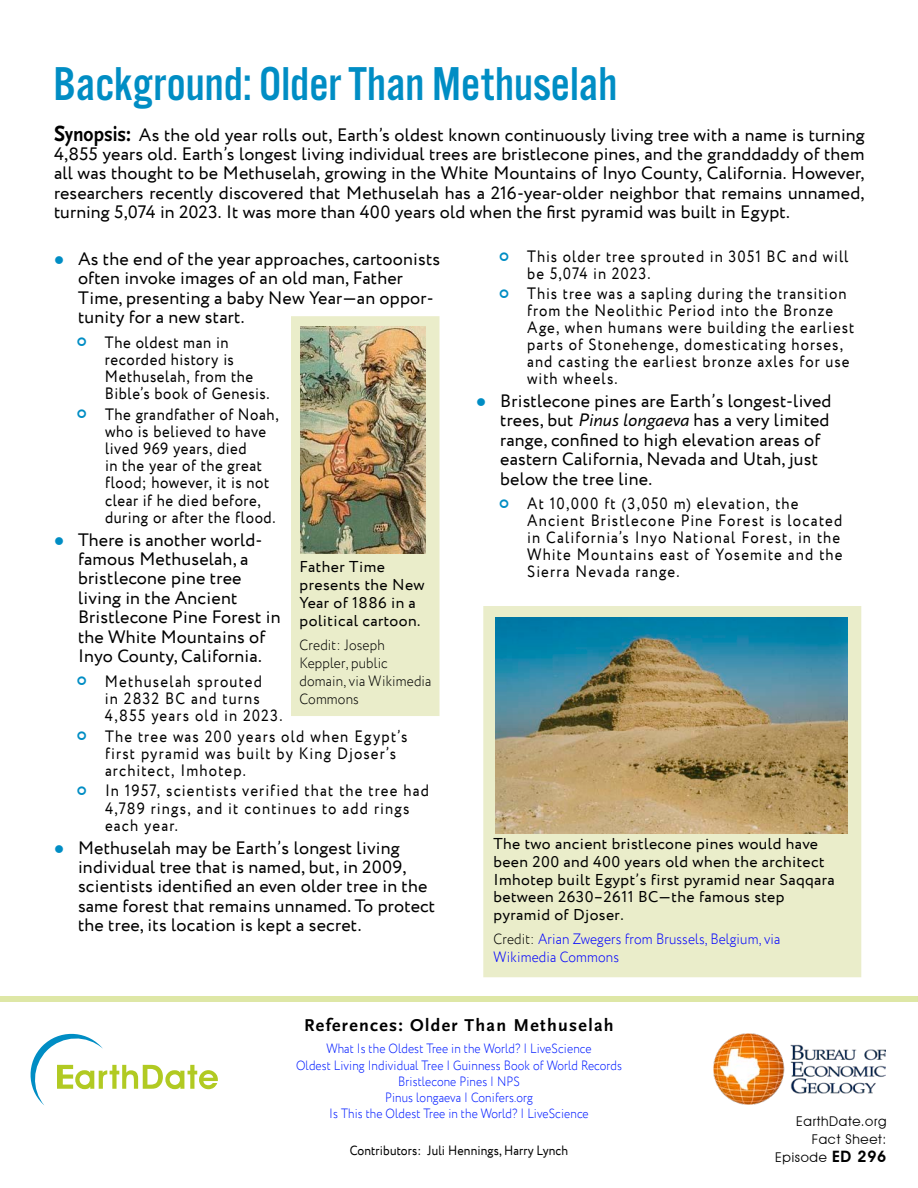
<style>
.page{position:relative;width:918px;height:1188px;background:#fff}
.page>*{position:absolute;margin:0;border:0;box-sizing:border-box;transform-origin:0 0}
.t1{font:49.35px "Alternate Got No 3 D";color:#008dc4}
.t2{font:18px/19.4px "Circe";letter-spacing:.01em;color:#000}
.t3{font:700 18px "Scala Sans Pro";letter-spacing:.075em;color:#000}
.t4{font:16.5px/17px "Circe";letter-spacing:.07em;color:#000;scale:.9 1}
.t5{font:16.5px/17.2px "Circe";letter-spacing:.04em;color:#000;scale:.9 1}
.t6{font:15.75px/18px "Circe";letter-spacing:.025em;color:#000}
.t7{font:300 15px/18px "Circe";letter-spacing:.01em;color:#00f;scale:.9 1}
.t8{font:300 15px/18px "Circe";letter-spacing:.01em;color:#000;scale:.9 1}
.t9{font:300 13.5px/16.2px "Circe";letter-spacing:.01em;color:#001bff;text-align:center;scale:.87 1}
.t10{font:13.5px "Circe";letter-spacing:.01em;color:#000;scale:.9 1}
.t11{font:13.5px/18px "Avant Garde IT Cby BT";letter-spacing:.05em;color:#000;text-align:right}
.s1{font-family:"Scala Sans Pro";font-weight:700;font-size:22.95px}
.s2{font-family:"Scala Sans Pro";font-weight:700;font-size:21.3px}
.s3{color:#008dc4}
.s4{font-style:italic}
.s5{color:#000}
.s6{font-weight:600;font-size:15.75px}
</style>
<div class="page">
<img style="left:713px;top:1034px;width:173px;height:71px">
<svg style="left:30px;top:1033px;width:188px;height:72px"></svg>
<div style="left:0;top:996px;width:917px;height:5px;background:#dee7a6"></div>
<div style="left:483px;top:606px;width:379px;height:372px;background:#eaedca"></div>
<img style="left:495px;top:617px;width:352px;height:216px">
<div style="left:291px;top:316px;width:149px;height:400px;background:#eaedca"></div>
<img style="left:301px;top:326px;width:125px;height:227px">
<h1 class="t1" style="left:53px;top:58px;width:566px">Background: Older Than Methuselah</h1>
<p class="t2" style="left:54px;top:125px;width:812px;text-align:justify"><span class="s1">S</span><span class="s2">ynopsis:</span> As the old year rolls out, Earth’s oldest known continuously living tree with a name is turning 4,855 years old. Earth’s longest living individual trees are bristlecone pines, and the granddaddy of them all was thought to be Methuselah, growing in the White Mountains of Inyo County, California. However, researchers recently discovered that Methuselah has a 216-year-older neighbor that remains unnamed, turning 5,074 in 2023. It was more than 400 years old when the first pyramid was built in Egypt.</p>
<p class="t2" style="left:78px;top:250px;width:364px;text-indent:-24px"><span class="s3">●</span> As the end of the year approaches, cartoonists often invoke images of an old man, Father Time, presenting a baby New Year—an oppor&shy;tunity for a new start.</p>
<p class="t5" style="left:105px;top:334px;width:185px">The oldest man in recorded history is<br>Methuselah, from the<br>Bible’s book of Genesis.</p>
<p class="t5" style="left:105px;top:406px;width:195px">The grandfather of Noah, who is believed to have lived 969 years, died<br>in the year of the great flood; however, it is not clear if he died before, during or after the flood.</p>
<p class="t2" style="left:78px;top:530px;width:204px;text-indent:-24px"><span class="s3">●</span> There is another world&shy;famous Methuselah, a bristlecone pine tree living in the Ancient<br>Bristlecone Pine Forest in the White Mountains of<br>Inyo County, California.</p>
<p class="t4" style="left:105px;top:673px;width:199px">Methuselah sprouted<br>in 2832 BC and turns<br>4,855 years old in 2023.</p>
<p class="t4" style="left:105px;top:728px;width:338px">The tree was 200 years old when Egypt’s first pyramid was built by King Djoser’s architect, Imhotep.</p>
<p class="t4" style="left:105px;top:783px;width:362px">In 1957, scientists verified that the tree had<br>4,789 rings, and it continues to add rings each year.</p>
<p class="t2" style="left:78px;top:838px;width:359px;text-indent:-24px"><span class="s3">●</span> Methuselah may be Earth’s longest living individual tree that is named, but, in 2009, scientists identified an even older tree in the same forest that remains unnamed. To protect the tree, its location is kept a secret.</p>
<p class="t4" style="left:527px;top:249px;width:359px">This older tree sprouted in 3051 BC and will be 5,074 in 2023.</p>
<p class="t4" style="left:527px;top:286px;width:365px">This tree was a sapling during the transition from the Neolithic Period into the Bronze Age, when humans were building the earliest parts of Stonehenge, domesticating horses, and casting the earliest bronze axles for use with wheels.</p>
<p class="t2" style="left:500px;top:392px;width:333px;text-indent:-24px"><span class="s3">●</span> Bristlecone pines are Earth’s longest-lived trees, but <span class="s4">Pinus longaeva</span> has a very limited range, confined to high elevation areas of eastern California, Nevada and Utah, just below the tree line.</p>
<p class="t4" style="left:527px;top:496px;width:352px">At 10,000 ft (3,050 m) elevation, the Ancient Bristlecone Pine Forest is located in California’s Inyo National Forest, in the White Mountains east of Yosemite and the Sierra Nevada range.</p>
<p class="t6" style="left:300px;top:559px;width:126px">Father Time presents the New<br>Year of 1886 in a political cartoon.</p>
<p class="t8" style="left:300px;top:636px;width:148px">Credit: Joseph<br>Keppler, public domain, via Wikimedia<br>Commons</p>
<p class="t6" style="left:494px;top:835px;width:343px">The two ancient bristlecone pines would have been 200 and 400 years old when the architect Imhotep built Egypt’s first pyramid near Saqqara between 2630–2611 BC—the famous step pyramid of Djoser.</p>
<p class="t7" style="left:494px;top:930px;width:320px"><span class="s5">Credit:</span> Arian Zwegers from Brussels, Belgium, via<br>Wikimedia Commons</p>
<p class="t3" style="left:304px;top:1014px;width:311px">References: Older Than Methuselah</p>
<p class="t9" style="left:296px;top:1041px;width:376px">What Is the Oldest Tree in the World? | LiveScience<br>Oldest Living Individual Tree | Guinness Book of World Records Bristlecone Pines | NPS<br>Pinus longaeva | Conifers.org<br>Is This the Oldest Tree in the World? | LiveScience</p>
<p class="t10" style="left:350px;top:1141px;width:244px">Contributors: Juli Hennings, Harry Lynch</p>
<p class="t11" style="left:775px;top:1113px;width:113px">EarthDate.org<br>Fact Sheet:<br>Episode <span class="s6">ED 296</span></p>
</div>
